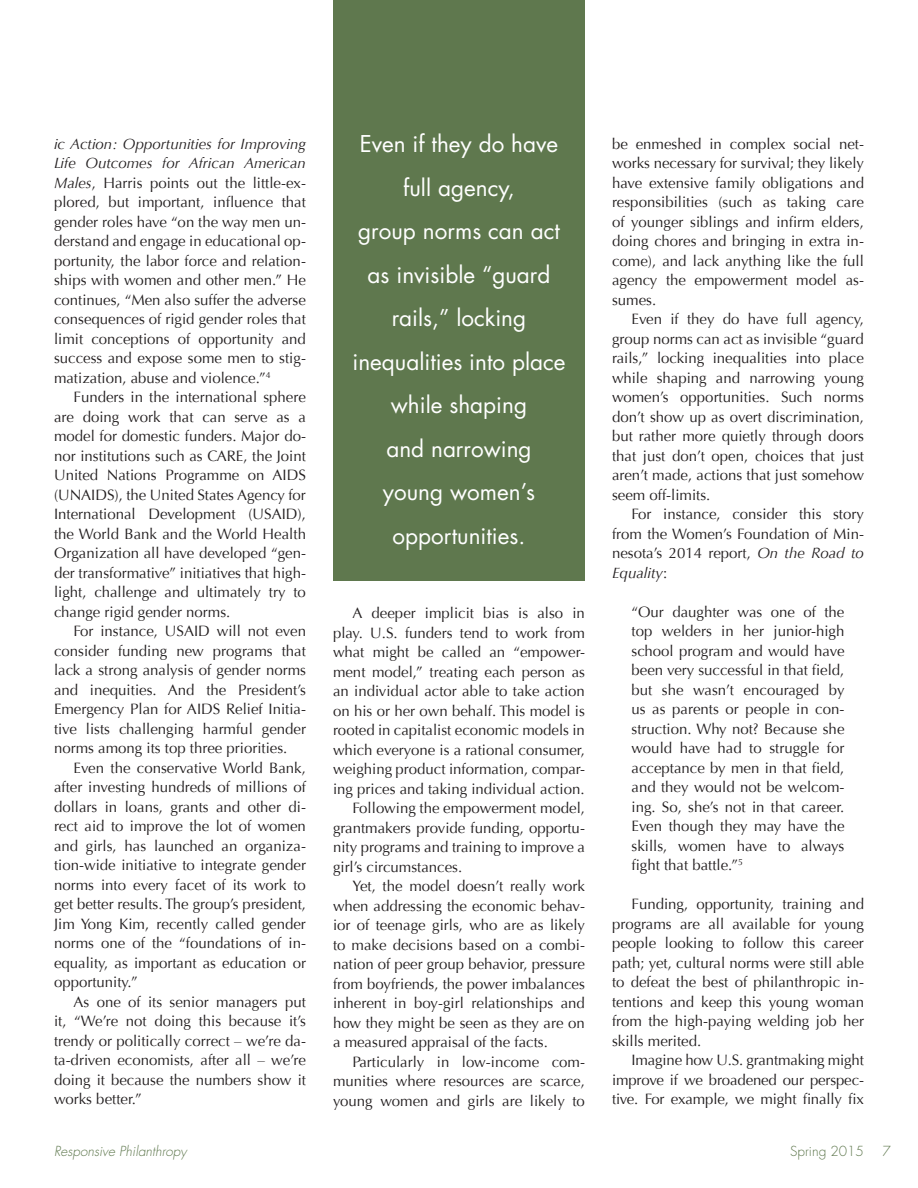
<style>
.page{position:relative;width:918px;height:1188px;background:#fff}
.page>*{position:absolute;margin:0;border:0;box-sizing:border-box;transform-origin:0 0}
.t1{font:22.5px/43.5px "Futura";color:#fff;text-align:center}
.t2{font:15px/19.5px "Optima";color:#231f20;text-align:justify}
.t3{font:italic 300 13.5px "Futura";color:#5f784e}
.t4{font:300 13.5px "Futura";color:#5f784e}
.s1{font-style:italic}
</style>
<div class="page">
<div style="left:333px;top:0;width:252px;height:580px;background:#5f784e"></div>
<p class="t2" style="left:54px;top:134px;width:254px"><span class="s1">ic Action: Opportunities for Improving Life Outcomes for African American Males</span>, Harris points out the little-ex&shy;plored, but important, influence that gender roles have “on the way men un&shy;derstand and engage in educational op&shy;portunity, the labor force and relation&shy;ships with women and other men.” He continues, “Men also suffer the adverse consequences of rigid gender roles that limit conceptions of opportunity and success and expose some men to stig&shy;matization, abuse and violence.”<sup>4</sup></p>
<p class="t2" style="left:54px;top:388px;width:254px;text-indent:20px">Funders in the international sphere are doing work that can serve as a model for domestic funders. Major do&shy;nor institutions such as CARE, the Joint United Nations Programme on AIDS (UNAIDS), the United States Agency for International Development (USAID), the World Bank and the World Health Organization all have developed “gen&shy;der transformative” initiatives that high&shy;light, challenge and ultimately try to change rigid gender norms.</p>
<p class="t2" style="left:54px;top:622px;width:254px;text-indent:20px">For instance, USAID will not even consider funding new programs that lack a strong analysis of gender norms and inequities. And the President’s Emergency Plan for AIDS Relief Initia&shy;tive lists challenging harmful gender norms among its top three priorities.</p>
<p class="t2" style="left:54px;top:758px;width:254px;text-indent:20px">Even the conservative World Bank, after investing hundreds of millions of dollars in loans, grants and other di&shy;rect aid to improve the lot of women and girls, has launched an organiza&shy;tion-wide initiative to integrate gender norms into every facet of its work to get better results. The group’s president, Jim Yong Kim, recently called gender norms one of the “foundations of in&shy;equality, as important as education or opportunity.”</p>
<p class="t2" style="left:54px;top:992px;width:254px;text-indent:20px">As one of its senior managers put it, “We’re not doing this because it’s trendy or politically correct – we’re da&shy;ta-driven economists, after all – we’re doing it because the numbers show it works better.”</p>
<p class="t1" style="left:352px;top:123px;width:215px">Even if they do have full agency,<br>group norms can act as invisible “guard rails,” locking inequalities into place while shaping<br>and narrowing</p>
<p class="t1" style="left:383px;top:471px;width:154px">young women’s opportunities.</p>
<p class="t2" style="left:333px;top:604px;width:254px;text-indent:20px">A deeper implicit bias is also in play. U.S. funders tend to work from what might be called an “empower&shy;ment model,” treating each person as an individual actor able to take action on his or her own behalf. This model is rooted in capitalist economic models in which everyone is a rational consumer, weighing product information, compar&shy;ing prices and taking individual action.</p>
<p class="t2" style="left:333px;top:799px;width:254px;text-indent:20px">Following the empowerment model, grantmakers provide funding, opportu&shy;nity programs and training to improve a girl’s circumstances.</p>
<p class="t2" style="left:333px;top:877px;width:254px;text-indent:20px">Yet, the model doesn’t really work when addressing the economic behav&shy;ior of teenage girls, who are as likely to make decisions based on a combi&shy;nation of peer group behavior, pressure from boyfriends, the power imbalances inherent in boy-girl relationships and how they might be seen as they are on a measured appraisal of the facts.</p>
<p class="t2" style="left:333px;top:1052px;width:254px;text-indent:20px">Particularly in low-income com&shy;munities where resources are scarce, young women and girls are likely to</p>
<p class="t2" style="left:612px;top:134px;width:254px">be enmeshed in complex social net&shy;works necessary for survival; they likely have extensive family obligations and responsibilities (such as taking care of younger siblings and infirm elders, doing chores and bringing in extra in&shy;come), and lack anything like the full agency the empowerment model as&shy;sumes.</p>
<p class="t2" style="left:612px;top:310px;width:254px;text-indent:20px">Even if they do have full agency, group norms can act as invisible “guard rails,” locking inequalities into place while shaping and narrowing young women’s opportunities. Such norms don’t show up as overt discrimination, but rather more quietly through doors that just don’t open, choices that just aren’t made, actions that just somehow seem off-limits.</p>
<p class="t2" style="left:612px;top:505px;width:254px;text-indent:20px">For instance, consider this story from the Women’s Foundation of Min&shy;nesota’s 2014 report, <span class="s1">On the Road to Equality</span>:</p>
<p class="t2" style="left:632px;top:602px;width:215px">“Our daughter was one of the top welders in her junior-high school program and would have been very successful in that field, but she wasn’t encouraged by us as parents or people in con&shy;struction. Why not? Because she would have had to struggle for acceptance by men in that field, and they would not be welcom&shy;ing. So, she’s not in that career.<br>Even though they may have the skills, women have to always fight that battle.”<sup>5</sup></p>
<p class="t2" style="left:612px;top:895px;width:254px;text-indent:20px">Funding, opportunity, training and programs are all available for young people looking to follow this career path; yet, cultural norms were still able to defeat the best of philanthropic in&shy;tentions and keep this young woman from the high-paying welding job her skills merited.</p>
<p class="t2" style="left:612px;top:1051px;width:254px;text-indent:20px">Imagine how U.S. grantmaking might improve if we broadened our perspec&shy;tive. For example, we might finally fix</p>
<p class="t3" style="left:54px;top:1143px;width:134px">Responsive Philanthropy</p>
<p class="t4" style="left:790px;top:1143px;width:75px">Spring 2015</p>
<p class="t4" style="left:883px;top:1143px;width:10px">7</p>
</div>
